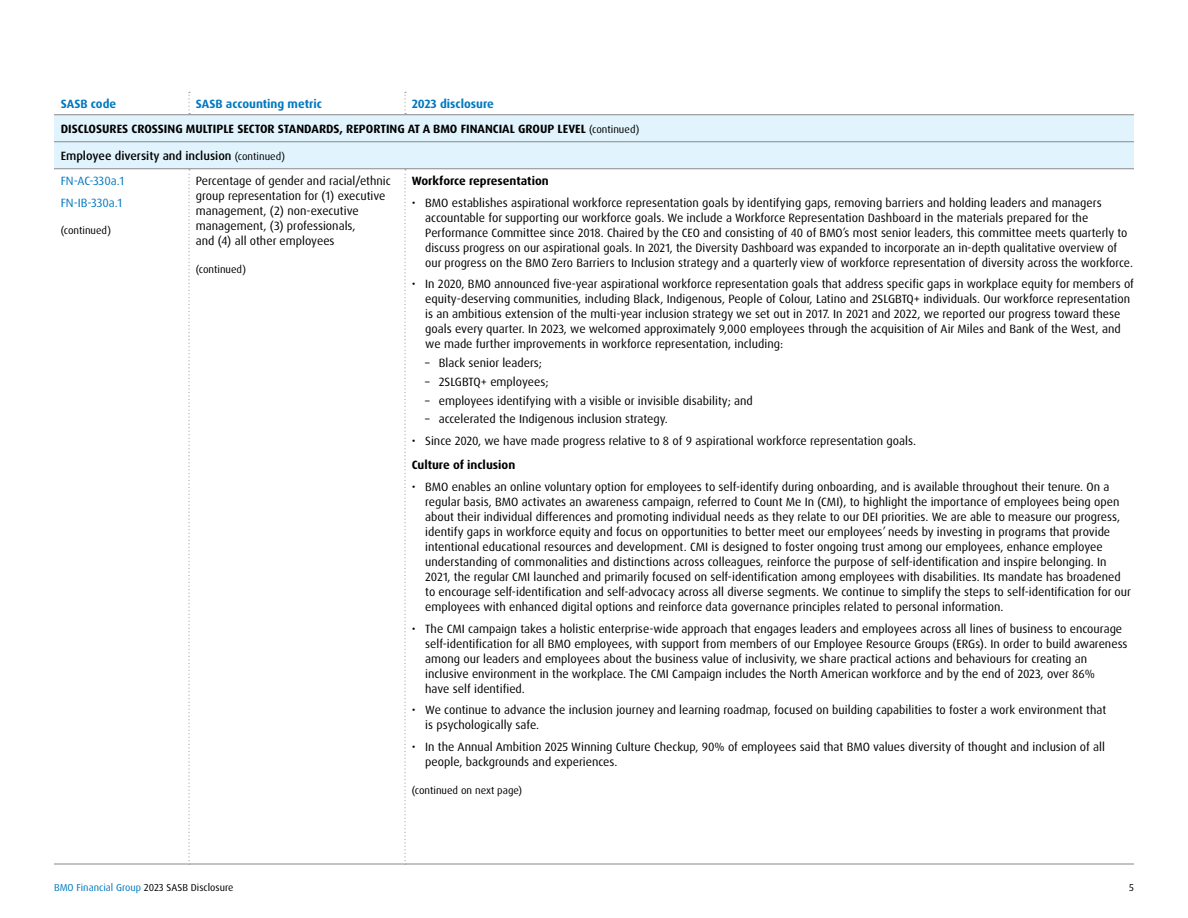
<style>
.page{position:relative;width:1188px;height:918px;background:#fff}
.page>*{position:absolute;margin:0;border:0;box-sizing:border-box;transform-origin:0 0}
.Main_Body{font:12px/15px "Dax Pro";color:#000}
.GRI_SASB_First_Level_Head__caps{font:700 12px "Dax Pro";color:#000}
.GRI_SASB_Running_Table_Header{font:700 12px "Dax Pro";color:#0079c1}
.GRI_SASB_Heading_within_table_Black{font:700 12px "Dax Pro";color:#000}
.GRI_SASB_Second_Level_Head__med{font:500 12px "Dax Pro";color:#000}
.GRI_SASB_Table_Disclosure_Code{font:12px "Dax Pro";color:#0079c1}
.GRI_SASB_Table_7pt{font:10.5px "Dax Pro";color:#000}
.t1{font:10.2px "Dax Pro";color:#000}
.s1{font-weight:400;font-size:10.5px}
.s2{color:#0079c1}
</style>
<div class="page">
<hr style="left:54px;top:863px;width:1080px;height:2px;background:#939598">
<div style="left:54px;top:115px;width:1080px;height:53px;background:#e1f4fd"></div>
<hr style="left:54px;top:114px;width:135px;height:1px;background:#939598">
<hr style="left:189px;top:114px;width:216px;height:1px;background:#939598">
<hr style="left:405px;top:114px;width:729px;height:1px;background:#939598">
<svg style="left:188px;top:92px;width:2px;height:22px"></svg>
<svg style="left:404px;top:92px;width:2px;height:22px"></svg>
<svg style="left:188px;top:169px;width:2px;height:696px"></svg>
<svg style="left:404px;top:169px;width:2px;height:696px"></svg>
<hr style="left:54px;top:141px;width:135px;height:1px;background:#939598">
<hr style="left:189px;top:141px;width:216px;height:1px;background:#939598">
<hr style="left:405px;top:141px;width:729px;height:1px;background:#939598">
<hr style="left:54px;top:168px;width:135px;height:1px;background:#939598">
<hr style="left:189px;top:168px;width:216px;height:1px;background:#939598">
<hr style="left:405px;top:168px;width:729px;height:1px;background:#939598">
<p class="GRI_SASB_Running_Table_Header" style="left:61px;top:96px;width:57px">SASB code</p>
<p class="GRI_SASB_Running_Table_Header" style="left:196px;top:96px;width:128px">SASB accounting metric</p>
<p class="GRI_SASB_Running_Table_Header" style="left:412px;top:96px;width:84px">2023 disclosure</p>
<p class="GRI_SASB_First_Level_Head__caps" style="left:61px;top:121px;width:580px">DISCLOSURES CROSSING MULTIPLE SECTOR STANDARDS, REPORTING AT A BMO FINANCIAL GROUP LEVEL <span class="s1">(continued)</span></p>
<p class="GRI_SASB_Second_Level_Head__med" style="left:61px;top:148px;width:226px">Employee diversity and inclusion <span class="s1">(continued)</span></p>
<p class="GRI_SASB_Table_Disclosure_Code" style="left:61px;top:173px;width:65px">FN-AC-330a.1</p>
<p class="GRI_SASB_Table_Disclosure_Code" style="left:61px;top:195px;width:63px">FN-IB-330a.1</p>
<p class="GRI_SASB_Table_7pt" style="left:61px;top:224px;width:52px">(continued)</p>
<p class="Main_Body" style="left:196px;top:173px;width:197px">Percentage of gender and racial/ethnic group representation for (1) executive management, (2) non-executive management, (3) professionals,<br>and (4) all other employees</p>
<p class="GRI_SASB_Table_7pt" style="left:196px;top:262px;width:52px">(continued)</p>
<p class="GRI_SASB_Heading_within_table_Black" style="left:412px;top:173px;width:139px">Workforce representation</p>
<p class="Main_Body" style="left:425px;top:195px;width:709px;text-indent:-14px">• BMO establishes aspirational workforce representation goals by identifying gaps, removing barriers and holding leaders and managers accountable for supporting our workforce goals. We include a Workforce Representation Dashboard in the materials prepared for the Performance Committee since 2018. Chaired by the CEO and consisting of 40 of BMO’s most senior leaders, this committee meets quarterly to discuss progress on our aspirational goals. In 2021, the Diversity Dashboard was expanded to incorporate an in-depth qualitative overview of our progress on the BMO Zero Barriers to Inclusion strategy and a quarterly view of workforce representation of diversity across the workforce.</p>
<p class="Main_Body" style="left:425px;top:277px;width:710px;text-indent:-14px">• In 2020, BMO announced five-year aspirational workforce representation goals that address specific gaps in workplace equity for members of equity-deserving communities, including Black, Indigenous, People of Colour, Latino and 2SLGBTQ+ individuals. Our workforce representation is an ambitious extension of the multi-year inclusion strategy we set out in 2017. In 2021 and 2022, we reported our progress toward these goals every quarter. In 2023, we welcomed approximately 9,000 employees through the acquisition of Air Miles and Bank of the West, and we made further improvements in workforce representation, including:</p>
<p class="Main_Body" style="left:425px;top:356px;width:118px">– Black senior leaders;</p>
<p class="Main_Body" style="left:425px;top:374px;width:125px">– 2SLGBTQ+ employees;</p>
<p class="Main_Body" style="left:425px;top:393px;width:329px">– employees identifying with a visible or invisible disability; and</p>
<p class="Main_Body" style="left:425px;top:412px;width:244px">– accelerated the Indigenous inclusion strategy.</p>
<p class="Main_Body" style="left:412px;top:434px;width:506px">• Since 2020, we have made progress relative to 8 of 9 aspirational workforce representation goals.</p>
<p class="GRI_SASB_Heading_within_table_Black" style="left:412px;top:457px;width:105px">Culture of inclusion</p>
<p class="Main_Body" style="left:425px;top:479px;width:707px;text-indent:-14px">• BMO enables an online voluntary option for employees to self-identify during onboarding, and is available throughout their tenure. On a regular basis, BMO activates an awareness campaign, referred to Count Me In (CMI), to highlight the importance of employees being open about their individual differences and promoting individual needs as they relate to our DEI priorities. We are able to measure our progress, identify gaps in workforce equity and focus on opportunities to better meet our employees’ needs by investing in programs that provide intentional educational resources and development. CMI is designed to foster ongoing trust among our employees, enhance employee understanding of commonalities and distinctions across colleagues, reinforce the purpose of self-identification and inspire belonging. In 2021, the regular CMI launched and primarily focused on self-identification among employees with disabilities. Its mandate has broadened to encourage self-identification and self-advocacy across all diverse segments. We continue to simplify the steps to self-identification for our employees with enhanced digital options and reinforce data governance principles related to personal information.</p>
<p class="Main_Body" style="left:425px;top:621px;width:704px;text-indent:-14px">• The CMI campaign takes a holistic enterprise-wide approach that engages leaders and employees across all lines of business to encourage self-identification for all BMO employees, with support from members of our Employee Resource Groups (ERGs). In order to build awareness among our leaders and employees about the business value of inclusivity, we share practical actions and behaviours for creating an inclusive environment in the workplace. The CMI Campaign includes the North American workforce and by the end of 2023, over 86%<br>have self identified.</p>
<p class="Main_Body" style="left:425px;top:703px;width:682px;text-indent:-14px">• We continue to advance the inclusion journey and learning roadmap, focused on building capabilities to foster a work environment that is psychologically safe.</p>
<p class="Main_Body" style="left:425px;top:740px;width:681px;text-indent:-14px">• In the Annual Ambition 2025 Winning Culture Checkup, 90% of employees said that BMO values diversity of thought and inclusion of all people, backgrounds and experiences.</p>
<p class="GRI_SASB_Table_7pt" style="left:412px;top:783px;width:112px">(continued on next page)</p>
<p class="t1" style="left:54px;top:881px;width:181px"><span class="s2">BMO Financial Group</span> 2023 SASB Disclosure</p>
<p class="t1" style="left:1129px;top:881px;width:6px">5</p>
</div>
